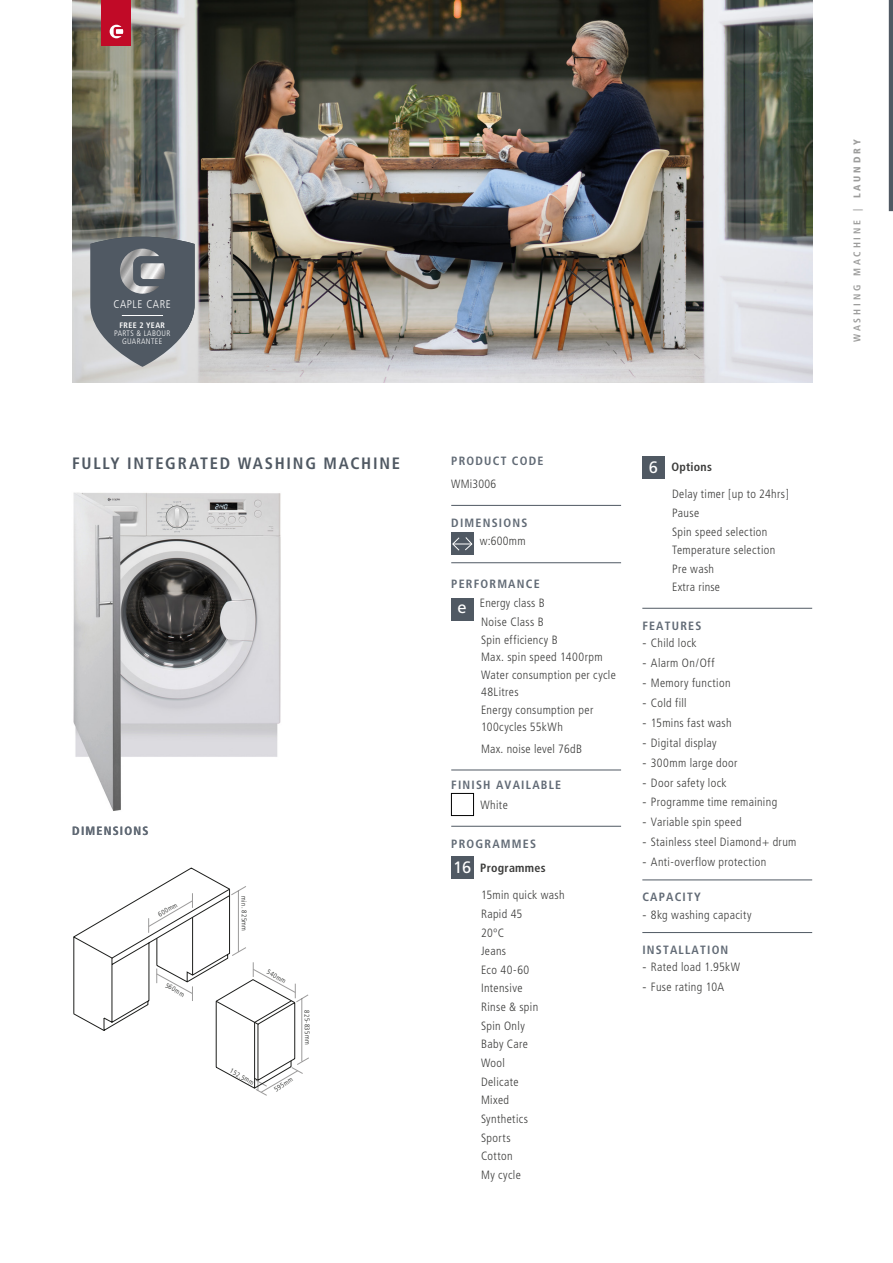
<style>
.page{position:relative;width:893px;height:1263px;background:#fff}
.page>*{position:absolute;margin:0;border:0;box-sizing:border-box;transform-origin:0 0}
.t1{font:700 condensed 16.5px "Frutiger";letter-spacing:.105em;color:#505963}
.t2{font:300 condensed 12px/18.6px "Frutiger";letter-spacing:.03em;color:#3c3c3b}
.t3{font:700 condensed 12px "Frutiger";letter-spacing:.1em;color:#616a75}
.t4{font:700 condensed 12px/24.6px "Frutiger";letter-spacing:.06em;color:#616a75}
.t5{font:700 condensed 12px "Frutiger";letter-spacing:.02em;color:#3c3c3b}
.t6{font:300 condensed 11.25px "Frutiger";letter-spacing:.05em;color:#fff}
.t7{font:700 condensed 9.75px "Frutiger";letter-spacing:.3em;color:#9d9d9c}
.t8{font:900 condensed 9.75px "Frutiger";letter-spacing:.3em;color:#9d9d9c}
.t9{font:300 condensed 7.95px/7.9px "Frutiger";letter-spacing:.05em;color:#fff;text-align:center}
.t10{font:700 condensed 7.95px "Frutiger";letter-spacing:.05em;color:#fff}
.t11{font:300 condensed 6.9px "Frutiger";color:#1d1e1c}
.s1{font-weight:400;font-stretch:normal;font-size:16.5px;color:#fff}
.s2{color:#3c3c3b}
.s3{font-stretch:normal}
</style>
<div class="page">
<hr style="left:889px;top:0;width:4px;height:211px;background:#505963">
<img style="left:73px;top:492px;width:208px;height:319px">
<img style="left:72px;top:0;width:740px;height:383px">
<svg style="left:73px;top:867px;width:236px;height:229px"></svg>
<hr style="left:451px;top:505px;width:170px;height:1px;background:#505963">
<hr style="left:451px;top:562px;width:170px;height:1px;background:#505963">
<hr style="left:451px;top:770px;width:170px;height:1px;background:#505963">
<hr style="left:451px;top:826px;width:170px;height:1px;background:#505963">
<div style="left:451px;top:533px;width:22px;height:22px;background:#505963"></div>
<svg style="left:452px;top:537px;width:20px;height:14px"></svg>
<div style="left:451px;top:598px;width:22px;height:22px;background:#505963"></div>
<div style="left:451px;top:793px;width:23px;height:23px;border:1px solid #000"></div>
<div style="left:451px;top:856px;width:22px;height:22px;background:#505963"></div>
<hr style="left:642px;top:608px;width:170px;height:1px;background:#505963">
<hr style="left:642px;top:879px;width:170px;height:1px;background:#505963">
<hr style="left:642px;top:932px;width:170px;height:1px;background:#505963">
<div style="left:642px;top:456px;width:22px;height:22px;background:#505963"></div>
<div style="left:101px;top:0;width:30px;height:46px;background:#c10a27"></div>
<svg style="left:110px;top:25px;width:13px;height:13px"></svg>
<svg style="left:90px;top:237px;width:105px;height:130px;background:#70767e"></svg>
<hr style="left:122px;top:315px;width:41px;height:1px;background:#fff">
<p class="t6" style="left:113px;top:298px;width:59px">CAPLE CARE</p>
<p class="t10" style="left:119px;top:321px;width:47px">FREE 2 YEAR</p>
<p class="t9" style="left:114px;top:329px;width:58px">PARTS &amp; LABOUR<br>GUARANTEE</p>
<h1 class="t1" style="left:72px;top:453px;width:329px">FULLY INTEGRATED WASHING MACHINE</h1>
<p class="t3" style="left:72px;top:823px;width:78px">DIMENSIONS</p>
<p class="t11" style="left:157px;top:911px;width:22px;rotate:-30deg">600mm</p>
<p class="t11" style="left:168px;top:981px;width:22px;rotate:30deg">560mm</p>
<p class="t11" style="left:248px;top:896px;width:36px;rotate:89deg">min. 825mm</p>
<p class="t11" style="left:232px;top:1067px;width:28px;rotate:29deg">152.5mm</p>
<p class="t11" style="left:269px;top:968px;width:22px;rotate:30deg">540mm</p>
<p class="t11" style="left:311px;top:1010px;width:36px;rotate:89deg">825-835mm</p>
<p class="t11" style="left:273px;top:1086px;width:22px;rotate:-34deg">595mm</p>
<p class="t3" style="left:451px;top:454px;width:94px">PRODUCT CODE</p>
<p class="t2" style="left:451px;top:475px;width:47px">WMi3006</p>
<p class="t3" style="left:451px;top:515px;width:78px">DIMENSIONS</p>
<p class="t2" style="left:480px;top:532px;width:47px">w:600mm</p>
<p class="t3" style="left:451px;top:577px;width:90px">PERFORMANCE</p>
<p class="t2" style="left:458px;top:594px;width:89px"><span class="s1">e</span> Energy class B</p>
<p class="t2" style="left:481px;top:612px;width:64px">Noise Class B</p>
<p class="t2" style="left:481px;top:631px;width:78px">Spin efficiency B</p>
<p class="t2" style="left:481px;top:647px;width:136px">Max. spin speed 1400rpm<br>Water consumption per cycle</p>
<p class="t2" style="left:481px;top:682px;width:114px">48Litres<br>Energy consumption per</p>
<p class="t2" style="left:481px;top:716px;width:102px;line-height:21.6px">100cycles 55kWh<br>Max. noise level 76dB</p>
<p class="t3" style="left:451px;top:778px;width:112px">FINISH AVAILABLE</p>
<p class="t2" style="left:481px;top:795px;width:29px">White</p>
<p class="t4" style="left:451px;top:831px;width:96px">PROGRAMMES<br><span class="s1">16</span> <span class="s2">Programmes</span></p>
<p class="t2" style="left:481px;top:886px;width:85px">15min quick wash<br>Rapid 45<br>20ºC<br>Jeans<br>Eco 40-60<br>Intensive<br>Rinse &amp; spin<br>Spin Only<br>Baby Care<br>Wool<br>Delicate<br>Mixed<br>Synthetics<br>Sports<br>Cotton<br>My cycle</p>
<p class="t5" style="left:649px;top:460px;width:65px"><span class="s1">6</span> Options</p>
<p class="t2" style="left:672px;top:485px;width:118px">Delay timer [up to 24hrs]<br>Pause<br>Spin speed selection<br>Temperature selection<br>Pre wash<br>Extra rinse</p>
<p class="t3" style="left:642px;top:618px;width:61px">FEATURES</p>
<p class="t2" style="left:642px;top:634px;width:56px"><span class="s3">-</span> Child lock</p>
<p class="t2" style="left:642px;top:654px;width:74px"><span class="s3">-</span> Alarm On/Off</p>
<p class="t2" style="left:642px;top:674px;width:90px"><span class="s3">-</span> Memory function</p>
<p class="t2" style="left:642px;top:694px;width:46px"><span class="s3">-</span> Cold fill</p>
<p class="t2" style="left:642px;top:714px;width:91px"><span class="s3">-</span> 15mins fast wash</p>
<p class="t2" style="left:642px;top:733px;width:76px"><span class="s3">-</span> Digital display</p>
<p class="t2" style="left:642px;top:753px;width:97px"><span class="s3">-</span> 300mm large door</p>
<p class="t2" style="left:642px;top:773px;width:86px"><span class="s3">-</span> Door safety lock</p>
<p class="t2" style="left:642px;top:793px;width:136px"><span class="s3">-</span> Programme time remaining</p>
<p class="t2" style="left:642px;top:813px;width:101px"><span class="s3">-</span> Variable spin speed</p>
<p class="t2" style="left:642px;top:833px;width:156px"><span class="s3">-</span> Stainless steel Diamond+ drum</p>
<p class="t2" style="left:642px;top:853px;width:126px"><span class="s3">-</span> Anti-overflow protection</p>
<p class="t3" style="left:642px;top:890px;width:60px">CAPACITY</p>
<p class="t2" style="left:642px;top:905px;width:111px"><span class="s3">-</span> 8kg washing capacity</p>
<p class="t3" style="left:642px;top:942px;width:88px">INSTALLATION</p>
<p class="t2" style="left:642px;top:958px;width:99px"><span class="s3">-</span> Rated load 1.95kW</p>
<p class="t2" style="left:642px;top:978px;width:83px"><span class="s3">-</span> Fuse rating 10A</p>
<p class="t8" style="left:851px;top:198px;width:60px;rotate:-90deg">LAUNDRY</p>
<p class="t7" style="left:851px;top:342px;width:134px;rotate:-90deg">WASHING MACHINE |</p>
</div>
